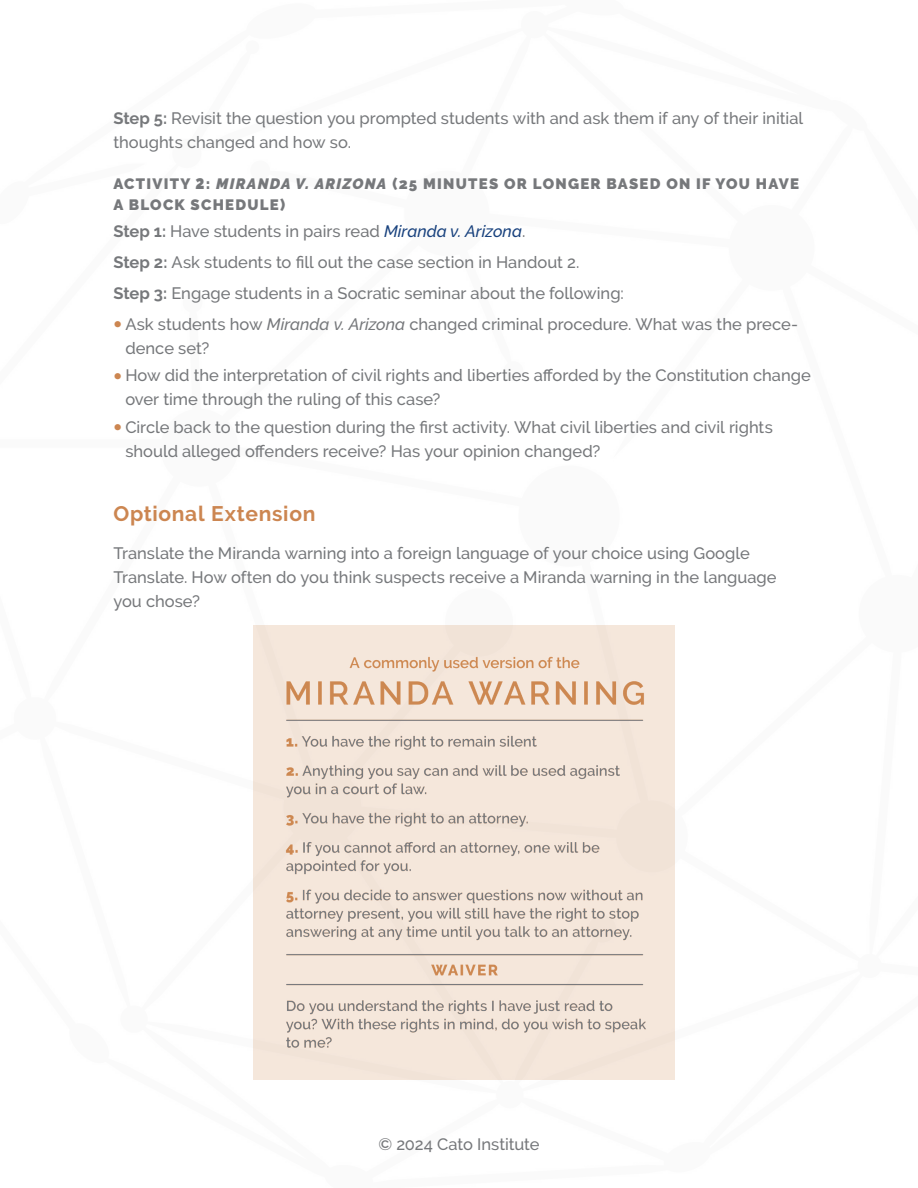
<style>
.page{position:relative;width:918px;height:1188px;background:#fff}
.page>*{position:absolute;margin:0;border:0;box-sizing:border-box;transform-origin:0 0}
.t1{font:700 21px "Raleway";letter-spacing:.035em;color:#cc8651}
.t2{font:500 16.5px/24px "Raleway";color:#76787b}
.t3{font:900 15px/21px "Raleway";letter-spacing:.085em;color:#76787b}
.s1{font-weight:700}
.s2{font-size:18.75px}
.s3{font-style:italic}
.s4{font-style:italic;color:#19427e}
.s5{font-family:"Proxima Nova";font-weight:900;font-size:24px;color:#cc8651}
</style>
<div class="page">
<img style="left:254px;top:626px;width:421px;height:454px">
<p class="t2" style="left:113px;top:106px;width:691px"><span class="s1">Step 5:</span> Revisit the question you prompted students with and ask them if any of their initial thoughts changed and how so.</p>
<p class="t3" style="left:113px;top:173px;width:687px">ACTIVITY <span class="s2">2</span>: <span class="s3">MIRANDA V. ARIZONA</span> (25 MINUTES OR LONGER BASED ON IF YOU HAVE<br>A BLOCK SCHEDULE)</p>
<p class="t2" style="left:113px;top:216px;width:512px;line-height:30.8px"><span class="s1">Step 1:</span> Have students in pairs read <span class="s4">Miranda v. Arizona</span>.<br><span class="s1">Step 2:</span> Ask students to fill out the case section in Handout 2.<br><span class="s1">Step 3:</span> Engage students in a Socratic seminar about the following:</p>
<p class="t2" style="left:125px;top:312px;width:674px;text-indent:-12px"><span class="s5">•</span> Ask students how <span class="s3">Miranda v. Arizona</span> changed criminal procedure. What was the prece&shy;dence set?</p>
<p class="t2" style="left:125px;top:363px;width:687px;text-indent:-12px"><span class="s5">•</span> How did the interpretation of civil rights and liberties afforded by the Constitution change over time through the ruling of this case?</p>
<p class="t2" style="left:125px;top:415px;width:649px;text-indent:-12px"><span class="s5">•</span> Circle back to the question during the first activity. What civil liberties and civil rights should alleged offenders receive? Has your opinion changed?</p>
<p class="t1" style="left:113px;top:502px;width:204px">Optional Extension</p>
<p class="t2" style="left:113px;top:541px;width:665px">Translate the Miranda warning into a foreign language of your choice using Google<br>Translate. How often do you think suspects receive a Miranda warning in the language you chose?</p>
<p class="t2" style="left:378px;top:1132px;width:163px">© 2024 Cato Institute</p>
</div>
